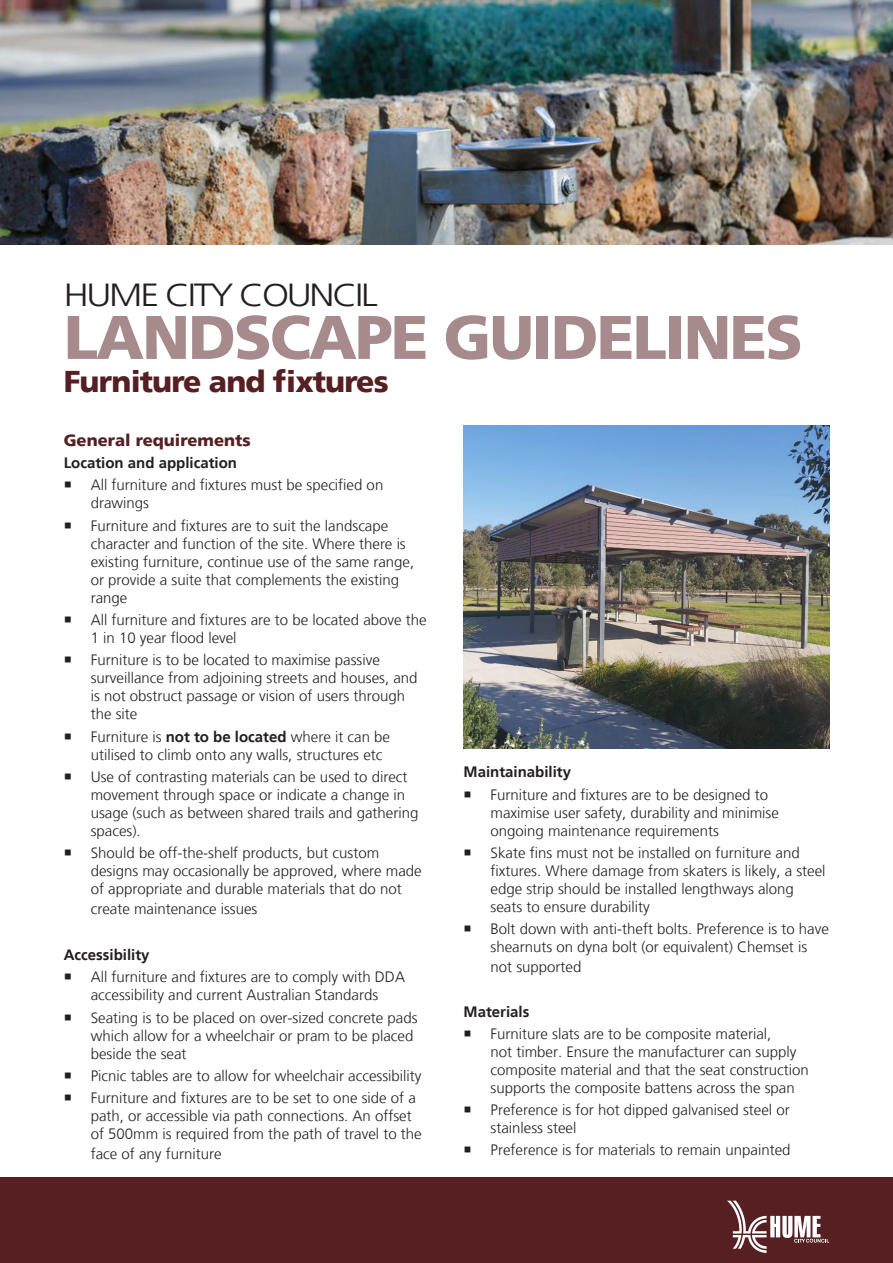
<style>
.page{position:relative;width:893px;height:1263px;background:#fff}
.page>*{position:absolute;margin:0;border:0;box-sizing:border-box;transform-origin:0 0}
.fact_sheet_heading_F{font:900 61.5px "Frutiger LT";letter-spacing:-.03em;color:#a78a8c}
.fact_sheet_heading_F-2{font:300 31.8px "Frutiger LT";letter-spacing:-.06em;color:#231f20;scale:1.18 1}
.fact_sheet_heading_F-3{font:900 30px "Frutiger LT";letter-spacing:-.03em;color:#561f22}
.t1{font:900 16.5px "Frutiger LT";color:#561f22}
.t2{font:300 15px/18px "Frutiger LT";color:#231f20}
.t3{font:700 15px "Frutiger LT";color:#231f20}
.s1{font-weight:700}
</style>
<div class="page">
<img style="left:0;top:0;width:893px;height:244px">
<img style="left:463px;top:425px;width:366px;height:323px">
<div style="left:0;top:1178px;width:893px;height:85px;background:#561f22"></div>
<svg style="left:727px;top:1201px;width:102px;height:52px"></svg>
<p class="fact_sheet_heading_F-2" style="left:64px;top:277px;width:268px">HUME CITY COUNCIL</p>
<p class="fact_sheet_heading_F" style="left:64px;top:300px;width:741px">LANDSCAPE GUIDELINES</p>
<p class="fact_sheet_heading_F-3" style="left:64px;top:363px;width:326px">Furniture and fixtures</p>
<p class="t1" style="left:64px;top:430px;width:188px">General requirements</p>
<p class="t3" style="left:64px;top:454px;width:175px">Location and application</p>
<p class="t2" style="left:91px;top:476px;width:294px">All furniture and fixtures must be specified on drawings</p>
<p class="t2" style="left:91px;top:517px;width:325px">Furniture and fixtures are to suit the landscape character and function of the site. Where there is existing furniture, continue use of the same range, or provide a suite that complements the existing range</p>
<p class="t2" style="left:91px;top:611px;width:337px">All furniture and fixtures are to be located above the<br>1 in 10 year flood level</p>
<p class="t2" style="left:91px;top:651px;width:328px">Furniture is to be located to maximise passive surveillance from adjoining streets and houses, and is not obstruct passage or vision of users through the site</p>
<p class="t2" style="left:91px;top:727px;width:301px">Furniture is <span class="s1">not to be located</span> where it can be utilised to climb onto any walls, structures etc</p>
<p class="t2" style="left:91px;top:768px;width:329px">Use of contrasting materials can be used to direct movement through space or indicate a change in usage (such as between shared trails and gathering spaces).</p>
<p class="t2" style="left:91px;top:844px;width:332px">Should be off-the-shelf products, but custom designs may occasionally be approved, where made of appropriate and durable materials that do not</p>
<p class="t2" style="left:91px;top:900px;width:168px">create maintenance issues</p>
<p class="t3" style="left:64px;top:946px;width:87px">Accessibility</p>
<p class="t2" style="left:91px;top:968px;width:316px">All furniture and fixtures are to comply with DDA accessibility and current Australian Standards</p>
<p class="t2" style="left:91px;top:1009px;width:328px">Seating is to be placed on over-sized concrete pads which allow for a wheelchair or pram to be placed beside the seat</p>
<p class="t2" style="left:91px;top:1067px;width:332px">Picnic tables are to allow for wheelchair accessibility</p>
<p class="t2" style="left:91px;top:1089px;width:332px">Furniture and fixtures are to be set to one side of a path, or accessible via path connections. An offset of 500mm is required from the path of travel to the</p>
<p class="t2" style="left:91px;top:1145px;width:132px">face of any furniture</p>
<p class="t3" style="left:463px;top:763px;width:109px">Maintainability</p>
<p class="t2" style="left:490px;top:786px;width:290px">Furniture and fixtures are to be designed to maximise user safety, durability and minimise ongoing maintenance requirements</p>
<p class="t2" style="left:490px;top:844px;width:336px">Skate fins must not be installed on furniture and fixtures. Where damage from skaters is likely, a steel edge strip should be installed lengthways along seats to ensure durability</p>
<p class="t2" style="left:490px;top:920px;width:340px">Bolt down with anti-theft bolts. Preference is to have shearnuts on dyna bolt (or equivalent) Chemset is</p>
<p class="t2" style="left:490px;top:958px;width:92px">not supported</p>
<p class="t3" style="left:463px;top:1002px;width:67px">Materials</p>
<p class="t2" style="left:490px;top:1025px;width:320px">Furniture slats are to be composite material,<br>not timber. Ensure the manufacturer can supply composite material and that the seat construction supports the composite battens across the span</p>
<p class="t2" style="left:490px;top:1101px;width:301px">Preference is for hot dipped galvanised steel or stainless steel</p>
<p class="t2" style="left:490px;top:1141px;width:301px">Preference is for materials to remain unpainted</p>
</div>
